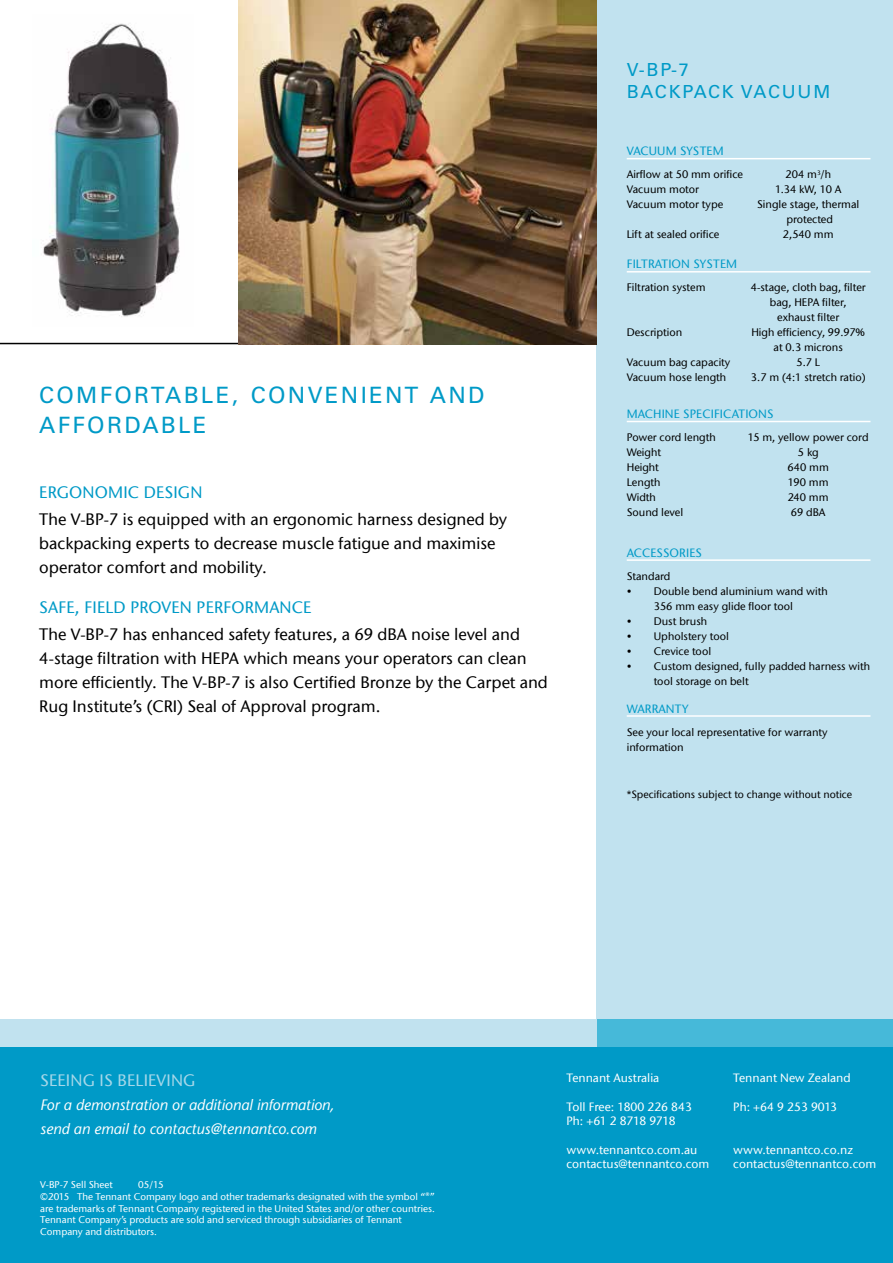
<style>
.page{position:relative;width:893px;height:1263px;background:#fff}
.page>*{position:absolute;margin:0;border:0;box-sizing:border-box;transform-origin:0 0}
.t1{font:22.5px/30px "Univers LT Std";letter-spacing:.1em;color:#009ac7}
.t2{font:18px/21.6px "Univers LT Std";letter-spacing:.1em;color:#009ac7}
.t3{font:500 16.5px/24px "Stone Sans ITC";color:#000}
.t4{font:500 16.5px "Stone Sans ITC";letter-spacing:.01em;color:#009ac7}
.t5{font:500 16.5px "Stone Sans ITC";letter-spacing:.01em;color:#a5d7e9}
.t6{font:italic 15px/24px "Stone Sans";color:#fff}
.t7{font:500 12px/14.4px "Stone Sans ITC";color:#fff}
.t8{font:500 12px "Stone Sans ITC";letter-spacing:.01em;color:#009ac7}
.t9{font:500 10.8px/15px "Stone Sans ITC";color:#000;text-align:center}
.t10{font:500 10.5px "Stone Sans ITC";color:#000}
.t11{font:500 9.75px/11.7px "Stone Sans ITC";color:#fff}
</style>
<div class="page">
<div style="left:0;top:1046px;width:893px;height:217px;background:#009ac7"></div>
<div style="left:596px;top:0;width:297px;height:1026px;background:#c1e2ef"></div>
<hr style="left:627px;top:158px;width:243px;height:1px;background:#fff">
<hr style="left:627px;top:271px;width:243px;height:2px;background:#fff">
<hr style="left:627px;top:421px;width:243px;height:1px;background:#fff">
<hr style="left:627px;top:559px;width:243px;height:2px;background:#fff">
<hr style="left:627px;top:715px;width:243px;height:2px;background:#fff">
<div style="left:588px;top:1019px;width:305px;height:27px;background:#46b9d9"></div>
<div style="left:0;top:1019px;width:596px;height:27px;background:#c1e2ef"></div>
<svg style="left:0;top:23px;width:238px;height:321px"></svg>
<img style="left:238px;top:0;width:358px;height:344px">
<h1 class="t1" style="left:39px;top:380px;width:447px">COMFORTABLE, CONVENIENT AND<br>AFFORDABLE</h1>
<h3 class="t4" style="left:39px;top:482px;width:165px">ERGONOMIC DESIGN</h3>
<h3 class="t3" style="left:39px;top:507px;width:469px">The V-BP-7 is equipped with an ergonomic harness designed by backpacking experts to decrease muscle fatigue and maximise operator comfort and mobility.</h3>
<h3 class="t4" style="left:39px;top:597px;width:274px">SAFE, FIELD PROVEN PERFORMANCE</h3>
<p class="t3" style="left:39px;top:622px;width:510px">The V-BP-7 has enhanced safety features, a 69 dBA noise level and 4-stage filtration with HEPA which means your operators can clean more efficiently. The V-BP-7 is also Certified Bronze by the Carpet and Rug Institute’s (CRI) Seal of Approval program.</p>
<h2 class="t2" style="left:627px;top:59px;width:205px">V-BP-7<br>BACKPACK VACUUM</h2>
<p class="t8" style="left:627px;top:144px;width:98px">VACUUM SYSTEM</p>
<p class="t9" style="left:627px;top:167px;width:118px">Airflow at 50 mm orifice</p>
<p class="t9" style="left:785px;top:167px;width:47px">204 m<sup>3</sup>/h</p>
<p class="t9" style="left:627px;top:182px;width:74px">Vacuum motor</p>
<p class="t9" style="left:775px;top:182px;width:68px">1.34 kW, 10 A</p>
<p class="t9" style="left:627px;top:197px;width:98px">Vacuum motor type</p>
<p class="t9" style="left:757px;top:197px;width:104px">Single stage, thermal protected</p>
<p class="t9" style="left:627px;top:227px;width:94px">Lift at sealed orifice</p>
<p class="t9" style="left:783px;top:227px;width:52px">2,540 mm</p>
<p class="t8" style="left:627px;top:257px;width:112px">FILTRATION SYSTEM</p>
<p class="t9" style="left:627px;top:280px;width:80px">Filtration system</p>
<p class="t9" style="left:751px;top:280px;width:117px">4-stage, cloth bag, filter bag, HEPA filter, exhaust filter</p>
<p class="t9" style="left:627px;top:325px;width:57px">Description</p>
<p class="t9" style="left:751px;top:325px;width:115px">High efficiency, 99.97% at 0.3 microns</p>
<p class="t9" style="left:627px;top:355px;width:105px">Vacuum bag capacity</p>
<p class="t9" style="left:796px;top:355px;width:25px">5.7 L</p>
<p class="t9" style="left:627px;top:370px;width:101px">Vacuum hose length</p>
<p class="t9" style="left:751px;top:370px;width:116px">3.7 m (4:1 stretch ratio)</p>
<p class="t8" style="left:627px;top:407px;width:148px">MACHINE SPECIFICATIONS</p>
<p class="t9" style="left:627px;top:430px;width:91px">Power cord length</p>
<p class="t9" style="left:748px;top:430px;width:122px">15 m, yellow power cord</p>
<p class="t9" style="left:627px;top:445px;width:36px">Weight</p>
<p class="t9" style="left:798px;top:445px;width:22px">5 kg</p>
<p class="t9" style="left:627px;top:460px;width:34px">Height</p>
<p class="t9" style="left:788px;top:460px;width:43px">640 mm</p>
<p class="t9" style="left:627px;top:475px;width:35px">Length</p>
<p class="t9" style="left:788px;top:475px;width:42px">190 mm</p>
<p class="t9" style="left:627px;top:490px;width:31px">Width</p>
<p class="t9" style="left:788px;top:490px;width:42px">240 mm</p>
<p class="t9" style="left:627px;top:505px;width:58px">Sound level</p>
<p class="t9" style="left:791px;top:505px;width:36px">69 dBA</p>
<p class="t8" style="left:627px;top:545px;width:77px">ACCESSORIES</p>
<p class="t9" style="left:627px;top:568px;width:45px">Standard</p>
<p class="t9" style="left:654px;top:583px;width:176px;text-align:left;text-indent:-27px">• Double bend aluminium wand with<br>356 mm easy glide floor tool</p>
<p class="t9" style="left:627px;top:613px;width:82px">• Dust brush</p>
<p class="t9" style="left:627px;top:628px;width:104px">• Upholstery tool</p>
<p class="t9" style="left:627px;top:643px;width:86px">• Crevice tool</p>
<p class="t9" style="left:654px;top:658px;width:218px;text-align:left;text-indent:-27px">• Custom designed, fully padded harness with tool storage on belt</p>
<p class="t8" style="left:627px;top:701px;width:63px">WARRANTY</p>
<p class="t9" style="left:627px;top:724px;width:202px;text-align:left">See your local representative for warranty information</p>
<p class="t10" style="left:627px;top:788px;width:227px">*Specifications subject to change without notice</p>
<h3 class="t5" style="left:40px;top:1070px;width:157px">SEEING IS BELIEVING</h3>
<h3 class="t6" style="left:40px;top:1092px;width:296px">For a demonstration or additional information, send an email to contactus@tennantco.com</h3>
<p class="t11" style="left:40px;top:1179px;width:74px">V-BP-7 Sell Sheet</p>
<p class="t11" style="left:40px;top:1179px;width:396px;text-indent:98px">05/15<br>©2015 The Tennant Company logo and other trademarks designated with the symbol “®” are trademarks of Tennant Company registered in the United States and/or other countries.<br>Tennant Company’s products are sold and serviced through subsidiaries of Tennant Company and distributors.</p>
<p class="t7" style="left:566px;top:1070px;width:94px">Tennant Australia</p>
<p class="t7" style="left:566px;top:1099px;width:127px">Toll Free: 1800 226 843<br>Ph: +61 2 8718 9718</p>
<p class="t7" style="left:566px;top:1142px;width:144px">www.tennantco.com.au contactus@tennantco.com</p>
<p class="t7" style="left:733px;top:1070px;width:119px">Tennant New Zealand</p>
<p class="t7" style="left:733px;top:1099px;width:105px">Ph: +64 9 253 9013</p>
<p class="t7" style="left:733px;top:1142px;width:144px">www.tennantco.co.nz contactus@tennantco.com</p>
</div>
